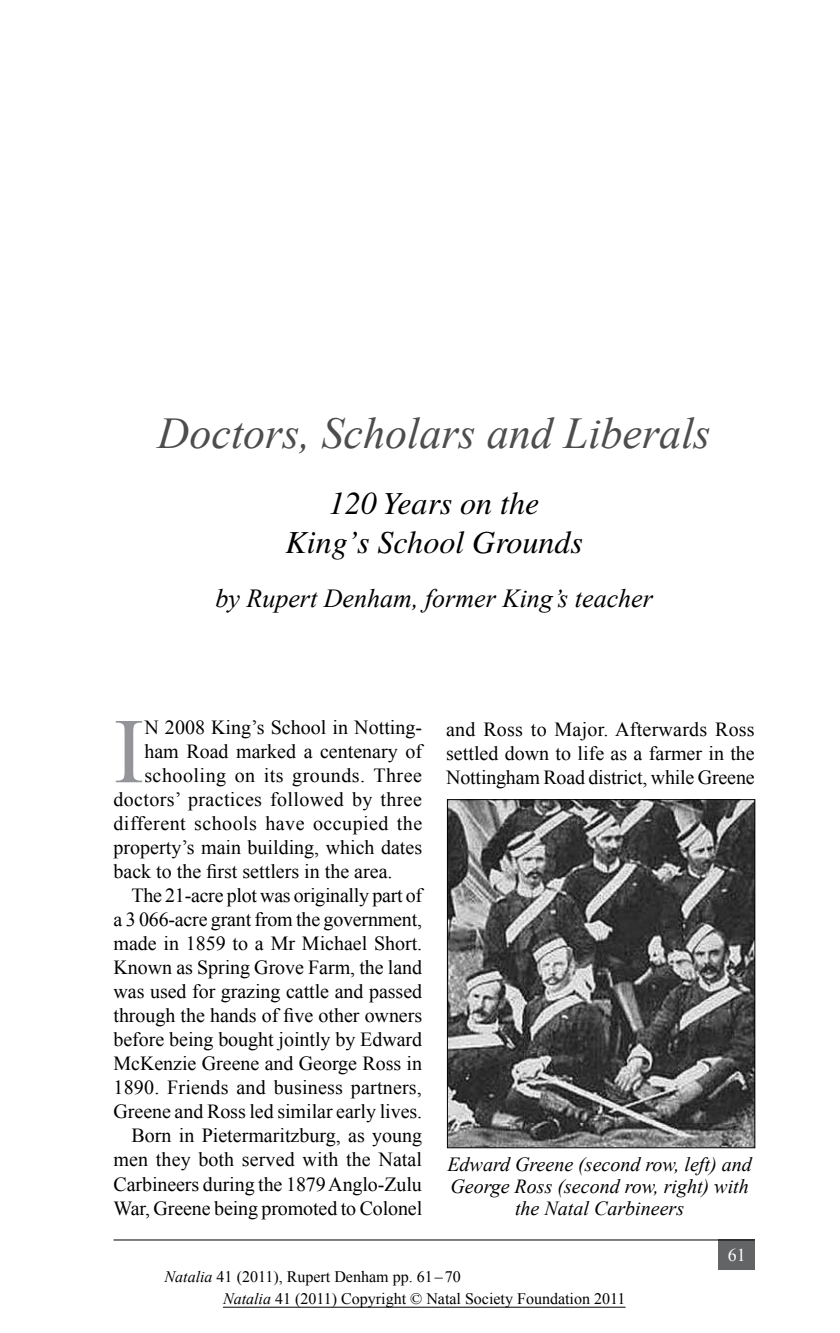
<style>
.page{position:relative;width:840px;height:1333px;background:#fff}
.page>*{position:absolute;margin:0;border:0;box-sizing:border-box;transform-origin:0 0}
.t1{font:92.4px "Times New Roman";color:#939598}
.t2{font:italic 44px "Times New Roman";color:#4d4d4f}
.t3{font:italic 32px/38.4px "Times";color:#000;text-align:center}
.t4{font:italic 26px "Times New Roman";color:#000}
.t5{font:20px/24px "Times New Roman";letter-spacing:-.005em;color:#000;text-align:justify}
.t6{font:italic 20px/22px "Times New Roman";color:#000;text-align:center}
.t7{font:20px "Times New Roman";letter-spacing:.025em;color:#000}
.t8{font:20px "Times New Roman";letter-spacing:.015em;color:#000}
.t9{font:18px "Times New Roman";color:#fff}
.t10{font:16px "Times New Roman";color:#000}
.s1{font-style:italic}
</style>
<div class="page">
<div style="left:718px;top:1239px;width:36px;height:30px;background:#636466"></div>
<hr style="left:113px;top:1239px;width:641px;height:1px;background:#000">
<hr style="left:223px;top:1306px;width:402px;height:1px;background:#000">
<img style="left:448px;top:801px;width:305px;height:345px">
<div style="left:446px;top:799px;width:309px;height:349px;border:1px solid #000"></div>
<h2 class="t2" style="left:157px;top:402px;width:554px">Doctors, Scholars and Liberals</h2>
<h3 class="t3" style="left:285px;top:484px;width:299px">120 Years on the<br>King’s School Grounds</h3>
<h3 class="t4" style="left:215px;top:580px;width:439px">by Rupert Denham, former King’s teacher</h3>
<h1 class="t1" style="left:113px;top:689px;width:32px">I</h1>
<p class="t5" style="left:144px;top:715px;width:279px">N 2008 King’s School in Notting-</p>
<p class="t5" style="left:144px;top:739px;width:279px">ham Road marked a centenary of</p>
<p class="t7" style="left:144px;top:762px;width:279px">schooling on its grounds. Three</p>
<p class="t8" style="left:113px;top:786px;width:310px">doctors’ practices followed by three</p>
<p class="t7" style="left:113px;top:810px;width:310px">different schools have occupied the</p>
<p class="t5" style="left:113px;top:835px;width:310px">property’s main building, which dates</p>
<p class="t5" style="left:113px;top:859px;width:280px">back to the first settlers in the area.</p>
<p class="t5" style="left:131px;top:883px;width:292px">The 21-acre plot was originally part of</p>
<p class="t5" style="left:113px;top:907px;width:310px">a 3 066-acre grant from the government,</p>
<p class="t5" style="left:113px;top:931px;width:310px">made in 1859 to a Mr Michael Short.</p>
<p class="t5" style="left:113px;top:955px;width:310px">Known as Spring Grove Farm, the land</p>
<p class="t5" style="left:113px;top:979px;width:310px">was used for grazing cattle and passed</p>
<p class="t5" style="left:113px;top:1003px;width:310px">through the hands of five other owners</p>
<p class="t5" style="left:113px;top:1027px;width:310px">before being bought jointly by Edward</p>
<p class="t5" style="left:113px;top:1051px;width:310px">McKenzie Greene and George Ross in</p>
<p class="t5" style="left:113px;top:1075px;width:310px">1890. Friends and business partners,</p>
<p class="t5" style="left:113px;top:1099px;width:310px">Greene and Ross led similar early lives.</p>
<p class="t5" style="left:131px;top:1123px;width:292px">Born in Pietermaritzburg, as young</p>
<p class="t5" style="left:113px;top:1147px;width:310px">men they both served with the Natal</p>
<p class="t5" style="left:113px;top:1171px;width:310px">Carbineers during the 1879 Anglo-Zulu</p>
<p class="t5" style="left:113px;top:1195px;width:310px">War, Greene being promoted to Colonel</p>
<p class="t5" style="left:446px;top:716px;width:310px">and Ross to Major. Afterwards Ross settled down to life as a farmer in the Nottingham Road district, while Greene</p>
<p class="t6" style="left:447px;top:1152px;width:306px">Edward Greene (second row, left) and<br>George Ross (second row, right) with the Natal Carbineers</p>
<p class="t9" style="left:727px;top:1242px;width:19px">61</p>
<p class="t10" style="left:164px;top:1265px;width:297px"><span class="s1">Natalia</span> 41 (2011), Rupert Denham pp. 61–70</p>
<p class="t10" style="left:223px;top:1288px;width:404px"><span class="s1">Natalia</span> 41 (2011) Copyright © Natal Society Foundation 2011</p>
</div>
